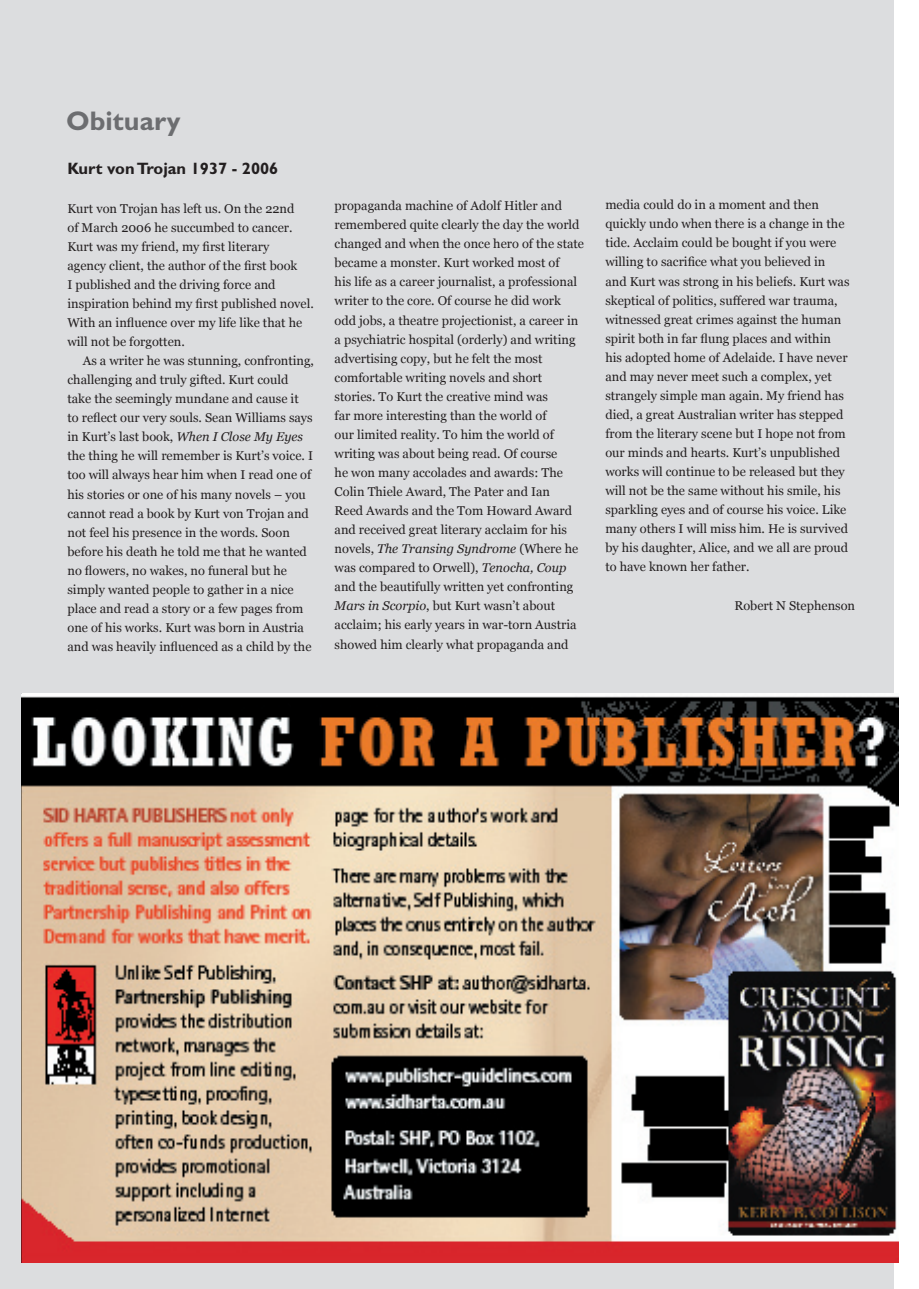
<style>
.page{position:relative;width:919px;height:1289px;background:#fff}
.page>*{position:absolute;margin:0;border:0;box-sizing:border-box;transform-origin:0 0}
.t1{font:700 27px "Gill Sans";color:#6c6d70}
.t2{font:700 16.5px "Gill Sans";color:#231f20}
.t3{font:12.75px/19px "Georgia";color:#231f20}
.s1{font-style:italic}
</style>
<div class="page">
<div style="left:0;top:0;width:893px;height:1288px;background:#dcdddf"></div>
<img style="left:22px;top:693px;width:876px;height:568px">
<h1 class="t1" style="left:66px;top:105px;width:116px">Obituary</h1>
<p class="t2" style="left:67px;top:159px;width:212px">Kurt von Trojan 1937 - 2006</p>
<p class="t3" style="left:67px;top:199px;width:248px">Kurt von Trojan has left us. On the 22nd<br>of March 2006 he succumbed to cancer.<br>Kurt was my friend, my first literary<br>agency client, the author of the first book<br>I published and the driving force and inspiration behind my first published novel.<br>With an influence over my life like that he will not be forgotten.</p>
<p class="t3" style="left:67px;top:351px;width:248px;text-indent:15px">As a writer he was stunning, confronting, challenging and truly gifted. Kurt could take the seemingly mundane and cause it<br>to reflect our very souls. Sean Williams says in Kurt’s last book, <span class="s1">When I Close My Eyes </span>the thing he will remember is Kurt’s voice. I too will always hear him when I read one of his stories or one of his many novels – you cannot read a book by Kurt von Trojan and not feel his presence in the words. Soon before his death he told me that he wanted no flowers, no wakes, no funeral but he simply wanted people to gather in a nice place and read a story or a few pages from one of his works. Kurt was born in Austria and was heavily influenced as a child by the</p>
<p class="t3" style="left:334px;top:196px;width:251px">propaganda machine of Adolf Hitler and remembered quite clearly the day the world changed and when the once hero of the state became a monster. Kurt worked most of<br>his life as a career journalist, a professional writer to the core. Of course he did work odd jobs, a theatre projectionist, a career in a psychiatric hospital (orderly) and writing advertising copy, but he felt the most comfortable writing novels and short stories. To Kurt the creative mind was<br>far more interesting than the world of<br>our limited reality. To him the world of writing was about being read. Of course<br>he won many accolades and awards: The Colin Thiele Award, The Pater and Ian<br>Reed Awards and the Tom Howard Award and received great literary acclaim for his novels, <span class="s1">The Transing Syndrome</span> (Where he was compared to Orwell), <span class="s1">Tenocha, Coup </span>and the beautifully written yet confronting <span class="s1">Mars in Scorpio</span>, but Kurt wasn’t about acclaim; his early years in war-torn Austria showed him clearly what propaganda and</p>
<p class="t3" style="left:605px;top:195px;width:246px">media could do in a moment and then quickly undo when there is a change in the tide. Acclaim could be bought if you were willing to sacrifice what you believed in and Kurt was strong in his beliefs. Kurt was skeptical of politics, suffered war trauma, witnessed great crimes against the human spirit both in far flung places and within his adopted home of Adelaide. I have never and may never meet such a complex, yet strangely simple man again. My friend has died, a great Australian writer has stepped from the literary scene but I hope not from our minds and hearts. Kurt’s unpublished works will continue to be released but they will not be the same without his smile, his sparkling eyes and of course his voice. Like many others I will miss him. He is survived by his daughter, Alice, and we all are proud to have known her father.</p>
<p class="t3" style="left:734px;top:595px;width:122px">Robert N Stephenson</p>
</div>
